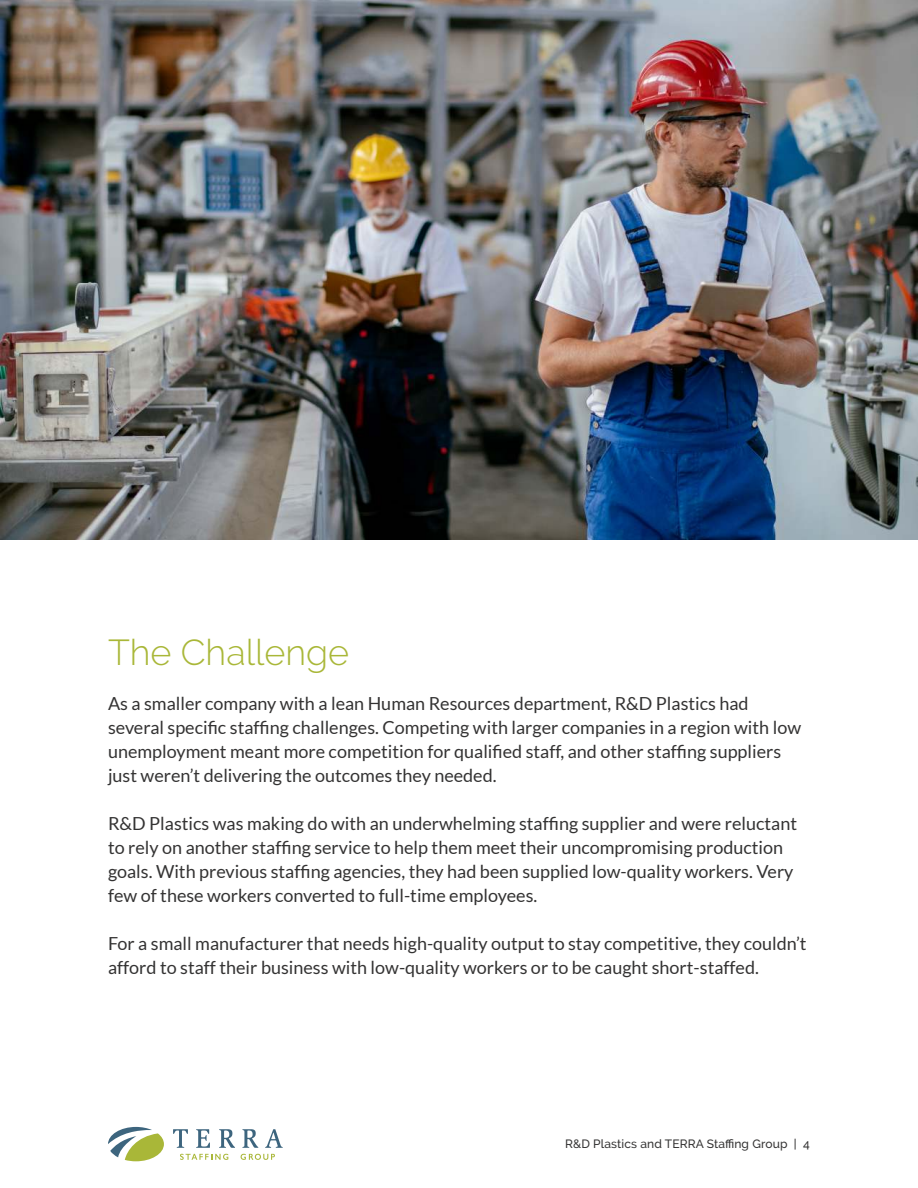
<style>
.page{position:relative;width:918px;height:1188px;background:#fff}
.page>*{position:absolute;margin:0;border:0;box-sizing:border-box;transform-origin:0 0}
.t1{font:300 36px "Raleway";color:#a9b738}
.t2{font:18px/24px "Lato";color:#343333}
.t3{font:500 12px "Raleway";letter-spacing:.01em;color:#343333}
</style>
<div class="page">
<svg style="left:219px;top:1129px;width:16px;height:19px"></svg>
<svg style="left:242px;top:1129px;width:16px;height:19px"></svg>
<svg style="left:196px;top:1129px;width:14px;height:19px"></svg>
<svg style="left:265px;top:1129px;width:18px;height:19px"></svg>
<svg style="left:173px;top:1129px;width:15px;height:19px"></svg>
<svg style="left:108px;top:1127px;width:56px;height:34px"></svg>
<svg style="left:180px;top:1154px;width:48px;height:6px"></svg>
<svg style="left:241px;top:1154px;width:34px;height:6px"></svg>
<img style="left:1px;top:0;width:917px;height:540px">
<h1 class="t1" style="left:108px;top:631px;width:243px">The Challenge</h1>
<p class="t2" style="left:108px;top:692px;width:695px">As a smaller company with a lean Human Resources department, R&amp;D Plastics had several specific staffing challenges. Competing with larger companies in a region with low unemployment meant more competition for qualified staff, and other staffing suppliers just weren’t delivering the outcomes they needed.</p>
<p class="t2" style="left:108px;top:812px;width:691px">R&amp;D Plastics was making do with an underwhelming staffing supplier and were reluctant to rely on another staffing service to help them meet their uncompromising production goals. With previous staffing agencies, they had been supplied low-quality workers. Very few of these workers converted to full-time employees.</p>
<p class="t2" style="left:108px;top:932px;width:700px">For a small manufacturer that needs high-quality output to stay competitive, they couldn’t afford to staff their business with low-quality workers or to be caught short-staffed.</p>
<p class="t3" style="left:565px;top:1137px;width:246px">R&amp;D Plastics and TERRA Staffing Group | 4</p>
</div>
